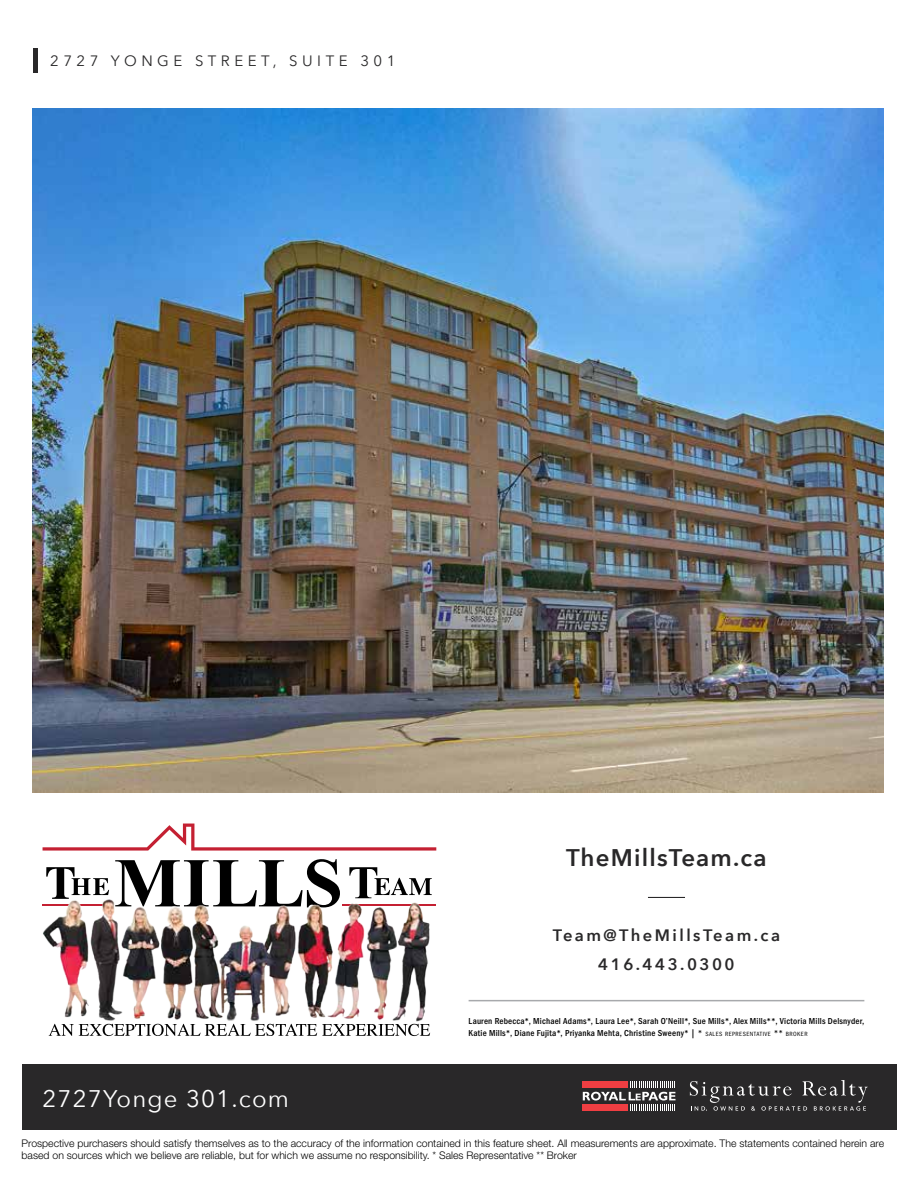
<style>
.page{position:relative;width:918px;height:1188px;background:#fff}
.page>*{position:absolute;margin:0;border:0;box-sizing:border-box;transform-origin:0 0}
.t1{font:24px "Avenir Next";letter-spacing:.05em;color:#fff}
.t2{font:600 24px "Avenir Next";letter-spacing:.05em;color:#292829}
.t3{font:600 16.5px/28.5px "Avenir Next";letter-spacing:.15em;color:#292829;text-align:center}
.t4{font:15px "Avenir Next";letter-spacing:.3em;color:#292829}
.t5{font:300 10.5px/12.6px "Helvetica Neue LT Std";color:#000}
.t6{font:500 condensed 9px/12px "ITC Franklin Gothic Std";letter-spacing:.025em;color:#000}
.s1{font-weight:400}
.s2{font-weight:400;font-size:6.3px}
</style>
<div class="page">
<div style="left:33px;top:48px;width:5px;height:24px;background:#292829"></div>
<div style="left:22px;top:1064px;width:874px;height:66px;background:#292829"></div>
<svg style="left:583px;top:1082px;width:93px;height:29px"></svg>
<svg style="left:690px;top:1080px;width:178px;height:31px"></svg>
<img style="left:32px;top:108px;width:851px;height:685px">
<svg style="left:43px;top:824px;width:393px;height:27px"></svg>
<svg style="left:115px;top:859px;width:225px;height:39px"></svg>
<svg style="left:349px;top:867px;width:83px;height:31px"></svg>
<svg style="left:46px;top:867px;width:63px;height:31px"></svg>
<img style="left:43px;top:898px;width:393px;height:126px">
<svg style="left:49px;top:1024px;width:381px;height:12px"></svg>
<hr style="left:469px;top:1000px;width:395px;height:1px;background:#a7a9ac">
<hr style="left:648px;top:897px;width:37px;height:1px;background:#292829">
<h3 class="t4" style="left:50px;top:48px;width:347px">2727 YONGE STREET, SUITE 301</h3>
<h1 class="t2" style="left:566px;top:837px;width:202px">TheMillsTeam.ca</h1>
<h2 class="t3" style="left:553px;top:921px;width:229px">Team@TheMillsTeam.ca<br>416.443.0300</h2>
<p class="t6" style="left:469px;top:1015px;width:397px">Lauren Rebecca*, Michael Adams*, Laura Lee*, Sarah O’Neill*, Sue Mills*, Alex Mills**, Victoria Mills Delsnyder,<br>Katie Mills*, Diane Fujita*, Priyanka Mehta, Christine Sweeny* | <span class="s1">*</span> <span class="s2">SALES REPRESENTATIVE</span> <span class="s1">**</span> <span class="s2">BROKER</span></p>
<h1 class="t1" style="left:43px;top:1079px;width:248px">2727Yonge 301.com</h1>
<p class="t5" style="left:22px;top:1136px;width:864px">Prospective purchasers should satisfy themselves as to the accuracy of the information contained in this feature sheet. All measurements are approximate. The statements contained herein are based on sources which we believe are reliable, but for which we assume no responsibility. * Sales Representative ** Broker</p>
</div>
